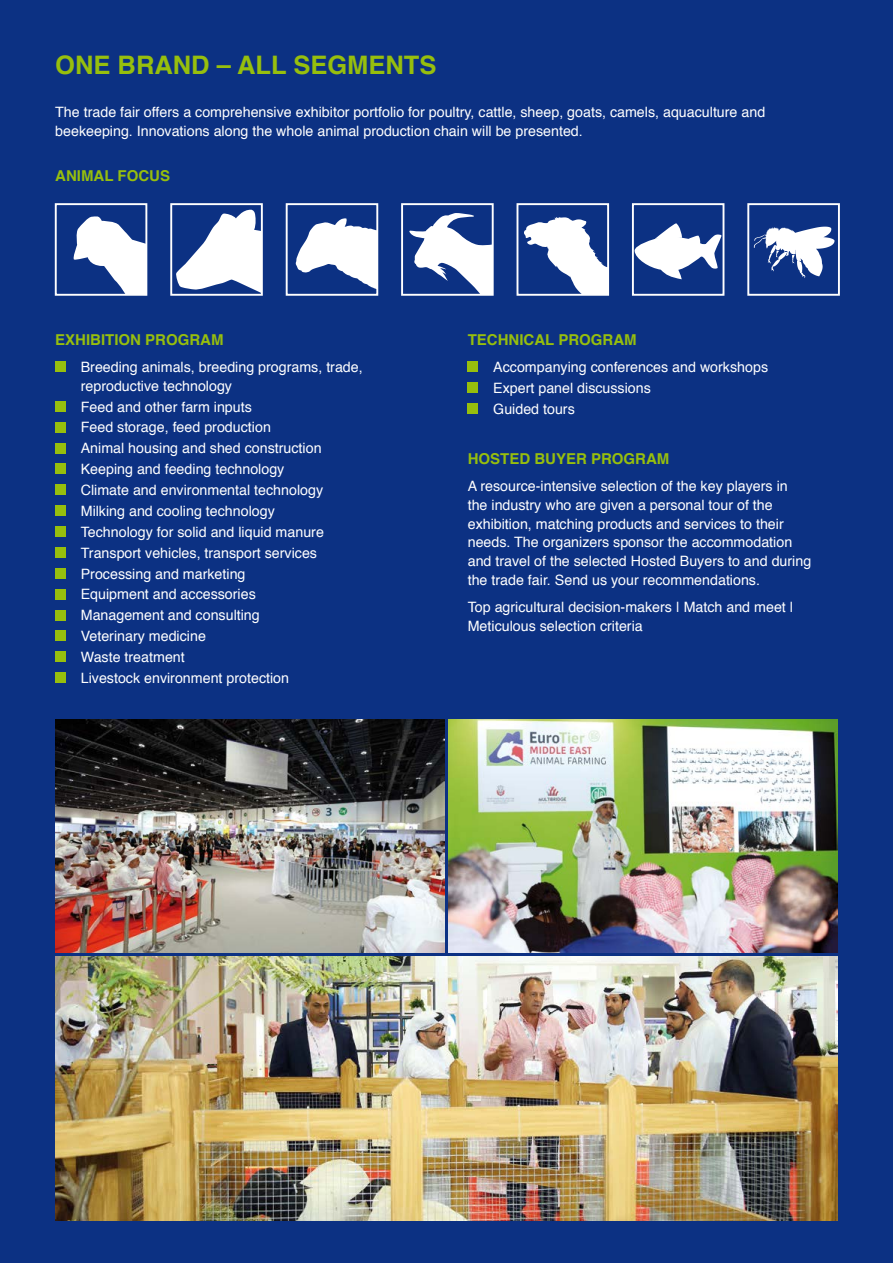
<style>
.page{position:relative;width:893px;height:1263px;background:#0c3183}
.page>*{position:absolute;margin:0;border:0;box-sizing:border-box;transform-origin:0 0}
.t1{font:700 25.5px "Helvetica";color:#97bf0d}
.t2{font:700 15px "Helvetica";color:#97bf0d}
.t3{font:14.25px/20.9px "Helvetica";color:#fff}
</style>
<div class="page">
<div style="left:55px;top:361px;width:11px;height:11px;background:#97bf0d"></div>
<div style="left:55px;top:401px;width:11px;height:10px;background:#97bf0d"></div>
<div style="left:55px;top:422px;width:11px;height:10px;background:#97bf0d"></div>
<div style="left:55px;top:443px;width:11px;height:10px;background:#97bf0d"></div>
<div style="left:55px;top:464px;width:11px;height:10px;background:#97bf0d"></div>
<div style="left:55px;top:485px;width:11px;height:10px;background:#97bf0d"></div>
<div style="left:55px;top:505px;width:11px;height:11px;background:#97bf0d"></div>
<div style="left:55px;top:526px;width:11px;height:11px;background:#97bf0d"></div>
<div style="left:55px;top:547px;width:11px;height:11px;background:#97bf0d"></div>
<div style="left:55px;top:568px;width:11px;height:10px;background:#97bf0d"></div>
<div style="left:55px;top:589px;width:11px;height:10px;background:#97bf0d"></div>
<div style="left:55px;top:610px;width:11px;height:10px;background:#97bf0d"></div>
<div style="left:55px;top:631px;width:11px;height:10px;background:#97bf0d"></div>
<div style="left:55px;top:652px;width:11px;height:10px;background:#97bf0d"></div>
<div style="left:55px;top:672px;width:11px;height:11px;background:#97bf0d"></div>
<div style="left:468px;top:361px;width:10px;height:11px;background:#97bf0d"></div>
<div style="left:468px;top:382px;width:10px;height:11px;background:#97bf0d"></div>
<div style="left:468px;top:403px;width:10px;height:11px;background:#97bf0d"></div>
<div style="left:170px;top:203px;width:93px;height:93px;border:2px solid #fff"></div>
<svg style="left:176px;top:209px;width:86px;height:84px"></svg>
<div style="left:286px;top:203px;width:92px;height:93px;border:2px solid #fff"></div>
<svg style="left:296px;top:218px;width:81px;height:71px"></svg>
<div style="left:55px;top:203px;width:92px;height:93px;border:2px solid #fff"></div>
<svg style="left:72px;top:214px;width:74px;height:81px"></svg>
<div style="left:632px;top:203px;width:92px;height:93px;border:2px solid #fff"></div>
<svg style="left:634px;top:223px;width:88px;height:56px"></svg>
<div style="left:401px;top:203px;width:93px;height:93px;border:2px solid #fff"></div>
<svg style="left:408px;top:212px;width:85px;height:83px"></svg>
<div style="left:516px;top:203px;width:93px;height:93px;border:2px solid #fff"></div>
<div style="left:747px;top:203px;width:93px;height:93px;border:2px solid #fff"></div>
<svg style="left:754px;top:227px;width:80px;height:51px"></svg>
<svg style="left:523px;top:217px;width:85px;height:78px"></svg>
<img style="left:55px;top:956px;width:783px;height:264px">
<img style="left:55px;top:720px;width:389px;height:232px">
<img style="left:449px;top:720px;width:389px;height:232px">
<h1 class="t1" style="left:55px;top:45px;width:383px">ONE BRAND – ALL SEGMENTS</h1>
<p class="t3" style="left:55px;top:103px;width:711px;line-height:18.8px">The trade fair offers a comprehensive exhibitor portfolio for poultry, cattle, sheep, goats, camels, aquaculture and beekeeping. Innovations along the whole animal production chain will be presented.</p>
<p class="t2" style="left:55px;top:164px;width:116px">ANIMAL FOCUS</p>
<p class="t2" style="left:55px;top:327px;width:170px">EXHIBITION PROGRAM</p>
<p class="t3" style="left:81px;top:358px;width:283px;line-height:18.8px">Breeding animals, breeding programs, trade, reproductive technology</p>
<p class="t3" style="left:81px;top:396px;width:245px">Feed and other farm inputs<br>Feed storage, feed production<br>Animal housing and shed construction<br>Keeping and feeding technology<br>Climate and environmental technology<br>Milking and cooling technology<br>Technology for solid and liquid manure<br>Transport vehicles, transport services<br>Processing and marketing<br>Equipment and accessories<br>Management and consulting<br>Veterinary medicine<br>Waste treatment<br>Livestock environment protection</p>
<p class="t2" style="left:468px;top:327px;width:170px">TECHNICAL PROGRAM</p>
<p class="t3" style="left:493px;top:357px;width:276px">Accompanying conferences and workshops<br>Expert panel discussions<br>Guided tours</p>
<p class="t2" style="left:468px;top:446px;width:203px">HOSTED BUYER PROGRAM</p>
<p class="t3" style="left:468px;top:477px;width:345px;line-height:18.8px">A resource-intensive selection of the key players in<br>the industry who are given a personal tour of the exhibition, matching products and services to their needs. The organizers sponsor the accommodation and travel of the selected Hosted Buyers to and during the trade fair. Send us your recommendations.</p>
<p class="t3" style="left:468px;top:598px;width:327px;line-height:18.8px">Top agricultural decision-makers | Match and meet |<br>Meticulous selection criteria</p>
</div>
